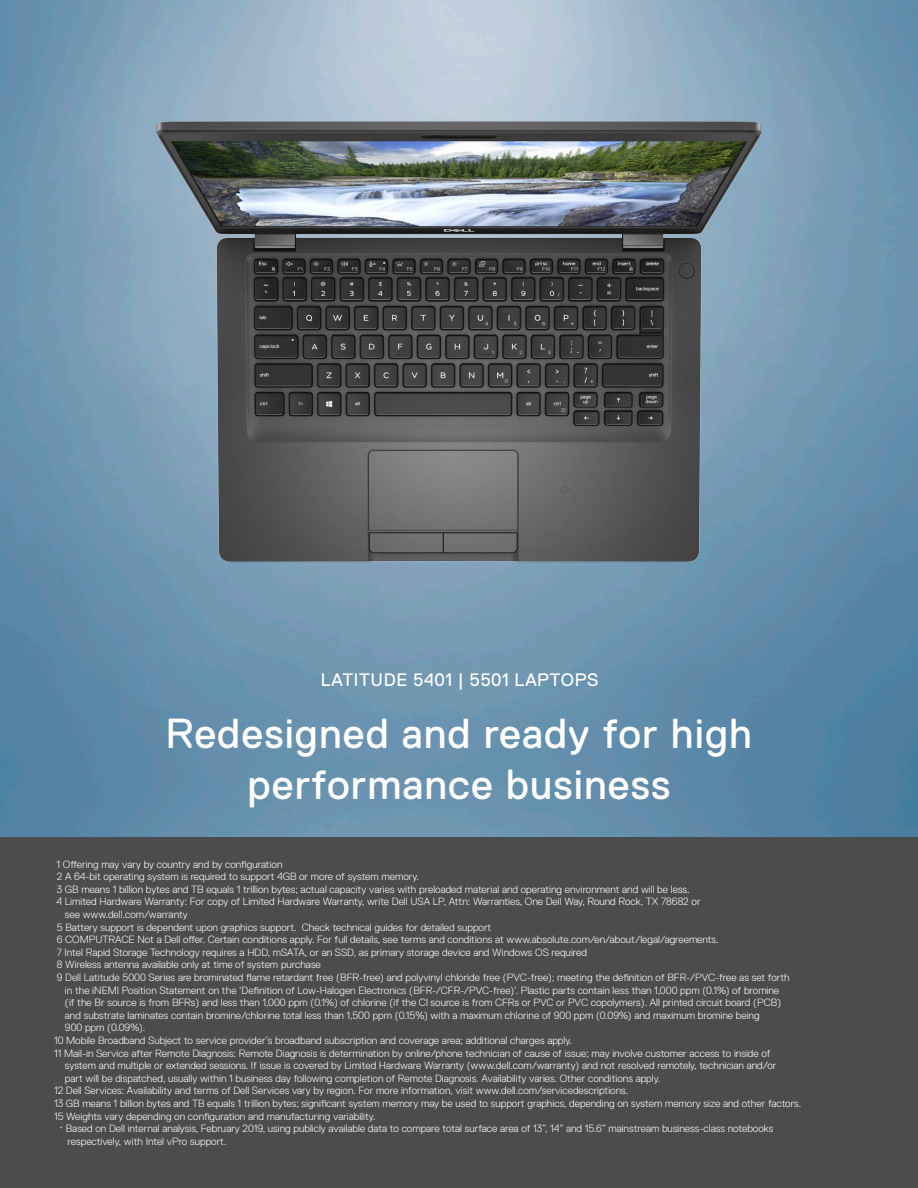
<style>
.page{position:relative;width:918px;height:1188px;background:#fff}
.page>*{position:absolute;margin:0;border:0;box-sizing:border-box;transform-origin:0 0}
.t1{font:42px/50.4px "Dell Replica";letter-spacing:.025em;color:#fff;text-align:center}
.t2{font:18px "Dell Replica";letter-spacing:.035em;color:#fff}
.t3{font:300 10.5px/12.6px "Dell Replica";color:#fff}
</style>
<div class="page">
<div style="left:0;top:837px;width:918px;height:351px;background:#4b4c4d"></div>
<img style="left:0;top:0;width:918px;height:837px">
<img style="left:131px;top:84px;width:656px;height:542px">
<p class="t2" style="left:321px;top:670px;width:279px">LATITUDE 5401 | 5501 LAPTOPS</p>
<p class="t1" style="left:166px;top:709px;width:588px">Redesigned and ready for high performance business</p>
<p class="t3" style="left:57px;top:858px;width:227px">1 Offering may vary by country and by configuration</p>
<p class="t3" style="left:57px;top:870px;width:364px">2 A 64-bit operating system is required to support 4GB or more of system memory.</p>
<p class="t3" style="left:57px;top:883px;width:634px">3 GB means 1 billion bytes and TB equals 1 trillion bytes; actual capacity varies with preloaded material and operating environment and will be less.</p>
<p class="t3" style="left:57px;top:896px;width:645px">4 Limited Hardware Warranty: For copy of Limited Hardware Warranty, write Dell USA LP, Attn: Warranties, One Dell Way, Round Rock, TX 78682 or</p>
<p class="t3" style="left:65px;top:908px;width:124px">see www.dell.com/warranty</p>
<p class="t3" style="left:57px;top:921px;width:436px">5 Battery support is dependent upon graphics support. Check technical guides for detailed support</p>
<p class="t3" style="left:57px;top:933px;width:663px">6 COMPUTRACE Not a Dell offer. Certain conditions apply. For full details, see terms and conditions at www.absolute.com/en/about/legal/agreements.</p>
<p class="t3" style="left:57px;top:946px;width:532px">7 Intel Rapid Storage Technology requires a HDD, mSATA, or an SSD, as primary storage device and Windows OS required</p>
<p class="t3" style="left:57px;top:959px;width:266px">8 Wireless antenna available only at time of system purchase</p>
<p class="t3" style="left:57px;top:971px;width:735px">9 Dell Latitude 5000 Series are brominated flame retardant free (BFR-free) and polyvinyl chloride free (PVC-free); meeting the definition of BFR-/PVC-free as set forth</p>
<p class="t3" style="left:65px;top:984px;width:716px">in the iNEMI Position Statement on the ‘Definition of Low-Halogen Electronics (BFR-/CFR-/PVC-free)’. Plastic parts contain less than 1,000 ppm (0.1%) of bromine</p>
<p class="t3" style="left:65px;top:996px;width:718px">(if the Br source is from BFRs) and less than 1,000 ppm (0.1%) of chlorine (if the Cl source is from CFRs or PVC or PVC copolymers). All printed circuit board (PCB)</p>
<p class="t3" style="left:65px;top:1009px;width:696px">and substrate laminates contain bromine/chlorine total less than 1,500 ppm (0.15%) with a maximum chlorine of 900 ppm (0.09%) and maximum bromine being</p>
<p class="t3" style="left:65px;top:1022px;width:82px">900 ppm (0.09%).</p>
<p class="t3" style="left:54px;top:1034px;width:520px">10 Mobile Broadband Subject to service provider’s broadband subscription and coverage area; additional charges apply.</p>
<p class="t3" style="left:54px;top:1047px;width:718px">11 Mail-in Service after Remote Diagnosis: Remote Diagnosis is determination by online/phone technician of cause of issue; may involve customer access to inside of</p>
<p class="t3" style="left:65px;top:1059px;width:713px">system and multiple or extended sessions. If issue is covered by Limited Hardware Warranty (www.dell.com/warranty) and not resolved remotely, technician and/or</p>
<p class="t3" style="left:65px;top:1072px;width:597px">part will be dispatched, usually within 1 business day following completion of Remote Diagnosis. Availability varies. Other conditions apply.</p>
<p class="t3" style="left:54px;top:1085px;width:576px">12 Dell Services: Availability and terms of Dell Services vary by region. For more information, visit www.dell.com/servicedescriptions.</p>
<p class="t3" style="left:54px;top:1097px;width:749px">13 GB means 1 billion bytes and TB equals 1 trillion bytes; significant system memory may be used to support graphics, depending on system memory size and other factors.</p>
<p class="t3" style="left:54px;top:1110px;width:323px">15 Weights vary depending on configuration and manufacturing variability.</p>
<p class="t3" style="left:68px;top:1122px;width:707px;text-indent:-8px"><sup>+</sup> Based on Dell internal analysis, February 2019, using publicly available data to compare total surface area of 13”, 14” and 15.6” mainstream business-class notebooks respectively, with Intel vPro support.</p>
</div>
